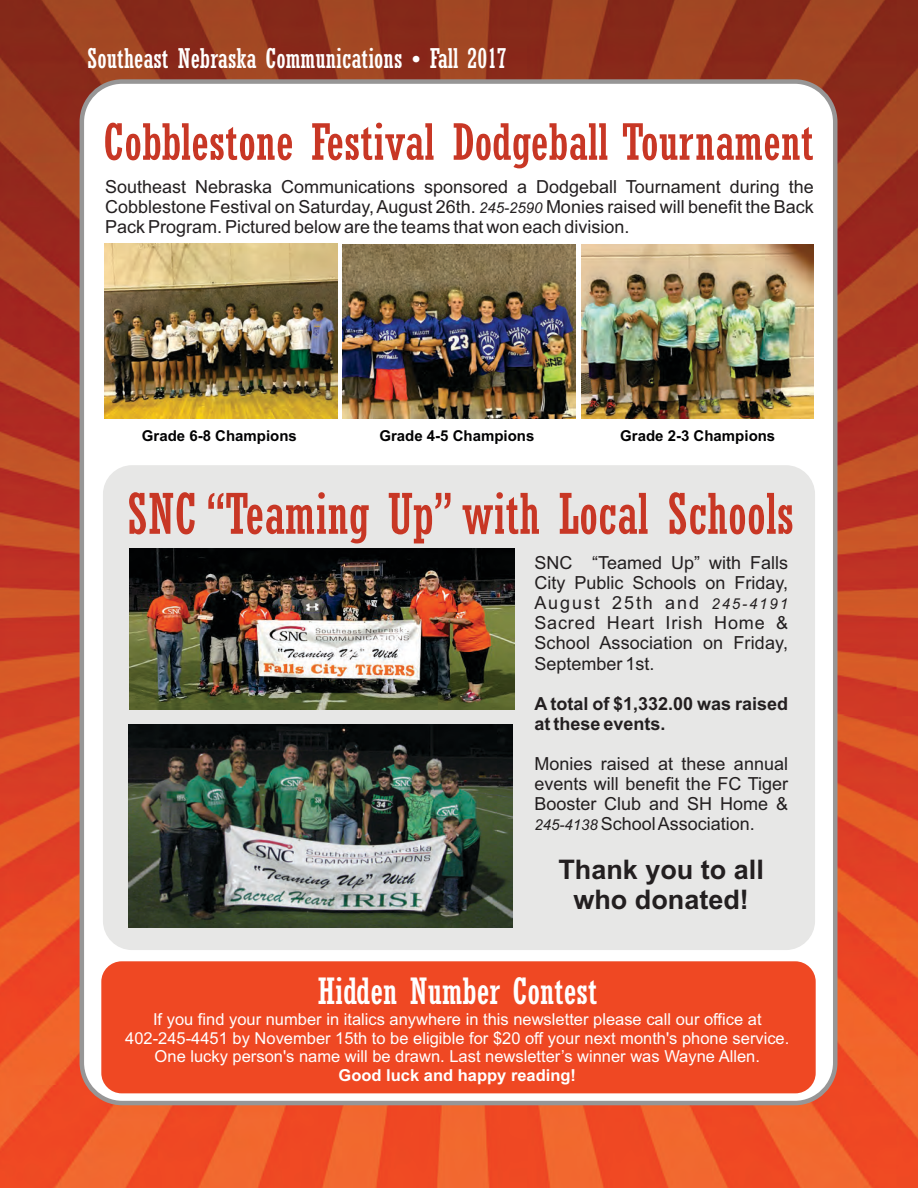
<style>
.page{position:relative;width:918px;height:1188px;background:#fff}
.page>*{position:absolute;margin:0;border:0;box-sizing:border-box;transform-origin:0 0}
.t1{font:condensed 55.5px "Rockwell";color:#c83725}
.t2{font:condensed 49.65px "Rockwell";color:#c83725;scale:1.04 1}
.t3{font:condensed 36px "Rockwell";color:#fff}
.t4{font:condensed 27px "Rockwell";color:#fff}
.t5{font:700 27px/30.2px "Arial";color:#231f20;text-align:center}
.t6{font:18px/20.1px "Arial";color:#231f20;text-align:justify}
.t7{font:700 18px/20.1px "Arial";color:#231f20}
.t8{font:16.5px/18.5px "Arial";color:#fff;text-align:center}
.t9{font:700 16.5px "Arial";color:#fff}
.t10{font:700 15px "Arial";color:#020203}
.s1{font-style:italic;font-size:15px}
</style>
<div class="page">
<img style="left:0;top:0;width:918px;height:1188px">
<div style="left:80px;top:79px;width:757px;height:1026px;background:#fff;border:4px solid #979696;border-radius:40px"></div>
<div style="left:101px;top:961px;width:715px;height:132px;background:#ef4823;border-radius:20px"></div>
<img style="left:581px;top:244px;width:233px;height:174px">
<img style="left:342px;top:244px;width:233px;height:174px">
<img style="left:104px;top:244px;width:233px;height:174px">
<div style="left:103px;top:465px;width:712px;height:485px;background:#e7e7e6;border-radius:29px"></div>
<img style="left:129px;top:549px;width:385px;height:161px">
<img style="left:128px;top:724px;width:385px;height:204px">
<h3 class="t4" style="left:87px;top:47px;width:421px">Southeast Nebraska Communications • Fall 2017</h3>
<h2 class="t2" style="left:103px;top:123px;width:685px">Cobblestone Festival Dodgeball Tournament</h2>
<p class="t6" style="left:105px;top:178px;width:710px">Southeast Nebraska Communications sponsored a Dodgeball Tournament during the Cobblestone Festival on Saturday, August 26th. <span class="s1">245-2590</span> Monies raised will benefit the Back Pack Program. Pictured below are the teams that won each division.</p>
<p class="t10" style="left:142px;top:430px;width:157px">Grade 6-8 Champions</p>
<p class="t10" style="left:379px;top:430px;width:157px">Grade 4-5 Champions</p>
<p class="t10" style="left:620px;top:430px;width:157px">Grade 2-3 Champions</p>
<h1 class="t1" style="left:127px;top:492px;width:669px">SNC “Teaming Up” with Local Schools</h1>
<p class="t6" style="left:534px;top:554px;width:255px">SNC “Teamed Up” with Falls City Public Schools on Friday, August 25th and <span class="s1">245-4191<br></span>Sacred Heart Irish Home &amp; School Association on Friday, September 1st.</p>
<p class="t7" style="left:534px;top:695px;width:255px">A total of $1,332.00 was raised at these events.</p>
<p class="t6" style="left:534px;top:755px;width:255px">Monies raised at these annual events will benefit the FC Tiger Booster Club and SH Home &amp; <span class="s1">245-4138</span> School Association.</p>
<h3 class="t5" style="left:558px;top:857px;width:207px">Thank you to all who donated!</h3>
<h3 class="t3" style="left:318px;top:977px;width:281px">Hidden Number Contest</h3>
<p class="t8" style="left:125px;top:1012px;width:666px">If you find your number in italics anywhere in this newsletter please call our office at<br>402-245-4451 by November 15th to be eligible for $20 off your next month's phone service.<br>One lucky person's name will be drawn. Last newsletter’s winner was Wayne Allen.</p>
<p class="t9" style="left:339px;top:1069px;width:239px">Good luck and happy reading!</p>
</div>
